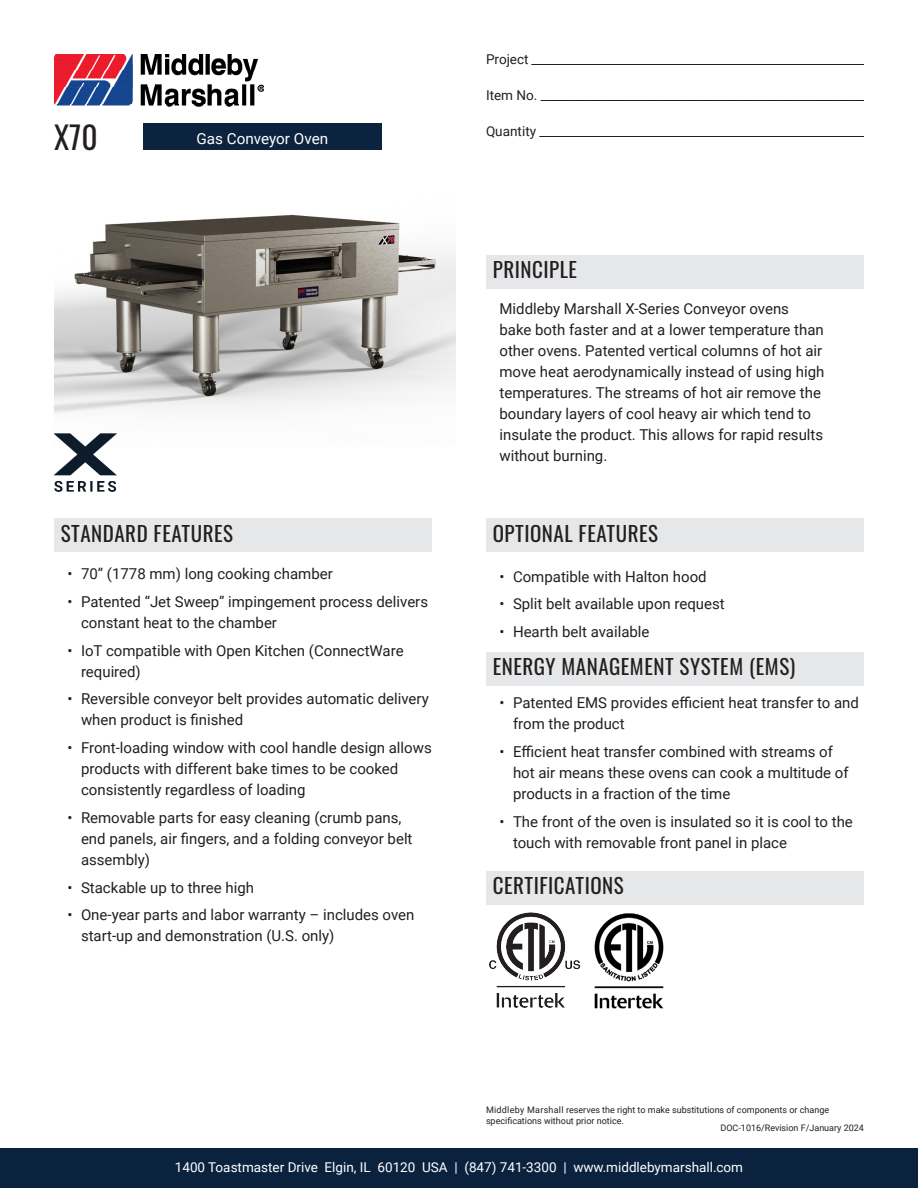
<style>
.page{position:relative;width:918px;height:1188px;background:#fff}
.page>*{position:absolute;margin:0;border:0;box-sizing:border-box;transform-origin:0 0}
.t1{font:31.5px "Oswald";color:#231f20}
.BODY{font:21px "Oswald";letter-spacing:.025em;color:#231f20}
.t2{font:15.3px "Roboto";color:#fff}
.BODY-2{font:15px/21px "Roboto";color:#231f20}
.t3{font:13.5px "Roboto";color:#231f20}
.t4{font:13.5px "Roboto";color:#fff}
.body{font:9px/10.8px "Roboto";color:#231f20}
</style>
<div class="page">
<img style="left:54px;top:214px;width:402px;height:221px">
<img style="left:54px;top:54px;width:210px;height:52px">
<div style="left:0;top:1148px;width:918px;height:40px;background:#0b223f"></div>
<div style="left:143px;top:123px;width:239px;height:27px;background:#0b233f"></div>
<div style="left:486px;top:519px;width:378px;height:33px;background:#e6e7e9"></div>
<div style="left:486px;top:652px;width:378px;height:34px;background:#e6e7e9"></div>
<div style="left:486px;top:871px;width:378px;height:34px;background:#e6e7e9"></div>
<div style="left:486px;top:255px;width:378px;height:34px;background:#e6e7e9"></div>
<img style="left:489px;top:912px;width:92px;height:96px">
<img style="left:594px;top:914px;width:70px;height:95px">
<div style="left:54px;top:519px;width:378px;height:33px;background:#e6e7e9"></div>
<img style="left:55px;top:432px;width:76px;height:60px">
<p class="t1" style="left:54px;top:109px;width:45px">X70</p>
<p class="t2" style="left:196px;top:128px;width:133px">Gas Conveyor Oven</p>
<p class="BODY" style="left:61px;top:514px;width:174px">STANDARD FEATURES</p>
<p class="BODY-2" style="left:68px;top:563px;width:267px">• 70” (1778 mm) long cooking chamber</p>
<p class="BODY-2" style="left:81px;top:590px;width:349px;text-indent:-14px">• Patented “Jet Sweep” impingement process delivers constant heat to the chamber</p>
<p class="BODY-2" style="left:81px;top:639px;width:324px;text-indent:-14px">• IoT compatible with Open Kitchen (ConnectWare required)</p>
<p class="BODY-2" style="left:81px;top:688px;width:349px;text-indent:-14px">• Reversible conveyor belt provides automatic delivery when product is finished</p>
<p class="BODY-2" style="left:81px;top:737px;width:352px;text-indent:-14px">• Front-loading window with cool handle design allows products with different bake times to be cooked consistently regardless of loading</p>
<p class="BODY-2" style="left:81px;top:806px;width:333px;text-indent:-14px">• Removable parts for easy cleaning (crumb pans, end panels, air fingers, and a folding conveyor belt assembly)</p>
<p class="BODY-2" style="left:68px;top:876px;width:188px">• Stackable up to three high</p>
<p class="BODY-2" style="left:81px;top:904px;width:335px;text-indent:-14px">• One-year parts and labor warranty – includes oven start-up and demonstration (U.S. only)</p>
<p class="t3" style="left:486px;top:50px;width:401px">Project _________________________________________________________________</p>
<p class="t3" style="left:486px;top:86px;width:403px">Item No. _________________________________________________________________</p>
<p class="t3" style="left:486px;top:122px;width:393px">Q u a n t i t y _ _ _ _ _ _ _ _ _ _ _ _ _ _ _ _ _ _ _ _ _ _ _ _ _ _ _ _ _ _ _ _ _ _ _ _ _ _ _ _ _ _ _______________________________________________________</p>
<p class="BODY" style="left:493px;top:251px;width:86px">PRINCIPLE</p>
<p class="BODY-2" style="left:500px;top:298px;width:326px">Middleby Marshall X-Series Conveyor ovens bake both faster and at a lower temperature than other ovens. Patented vertical columns of hot air move heat aerodynamically instead of using high temperatures. The streams of hot air remove the boundary layers of cool heavy air which tend to insulate the product. This allows for rapid results without burning.</p>
<p class="BODY" style="left:493px;top:514px;width:167px">OPTIONAL FEATURES</p>
<p class="BODY-2" style="left:500px;top:565px;width:209px">• Compatible with Halton hood</p>
<p class="BODY-2" style="left:500px;top:593px;width:227px">• Split belt available upon request</p>
<p class="BODY-2" style="left:500px;top:621px;width:152px">• Hearth belt available</p>
<p class="BODY" style="left:493px;top:648px;width:304px">ENERGY MANAGEMENT SYSTEM (EMS)</p>
<p class="BODY-2" style="left:513px;top:692px;width:348px;text-indent:-14px">• Patented EMS provides efficient heat transfer to and from the product</p>
<p class="BODY-2" style="left:513px;top:741px;width:337px;text-indent:-14px">• Efficient heat transfer combined with streams of hot air means these ovens can cook a multitude of products in a fraction of the time</p>
<p class="BODY-2" style="left:513px;top:810px;width:341px;text-indent:-14px">• The front of the oven is insulated so it is cool to the touch with removable front panel in place</p>
<p class="BODY" style="left:493px;top:867px;width:133px">CERTIFICATIONS</p>
<p class="body" style="left:486px;top:1104px;width:345px">Middleby Marshall reserves the right to make substitutions of components or change specifications without prior notice.</p>
<p class="body" style="left:721px;top:1122px;width:145px">DOC-1016/Revision F/January 2024</p>
<p class="t4" style="left:175px;top:1158px;width:570px">1400 Toastmaster Drive Elgin, IL 60120 USA | (847) 741-3300 | www.middlebymarshall.com</p>
</div>
